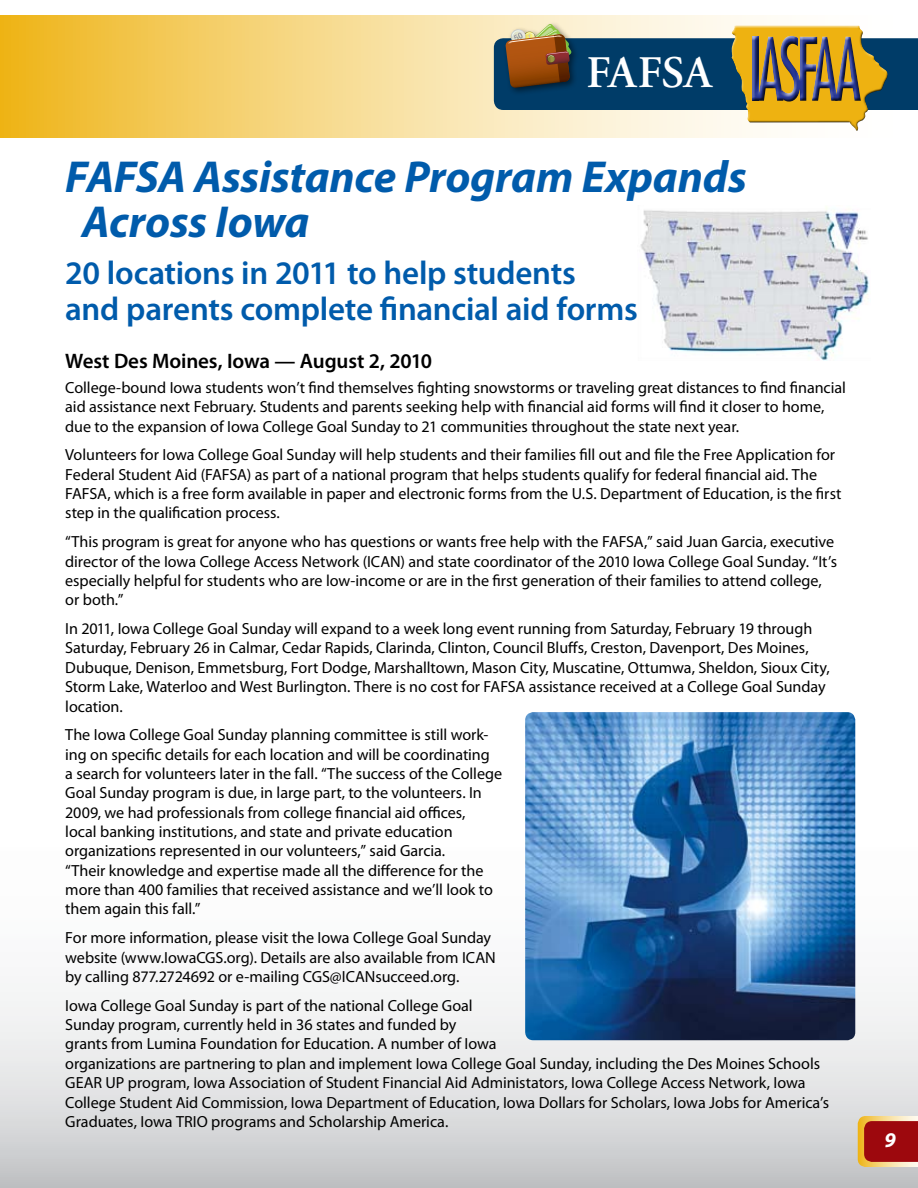
<style>
.page{position:relative;width:918px;height:1188px;background:#fff}
.page>*{position:absolute;margin:0;border:0;box-sizing:border-box;transform-origin:0 0}
.t1{font:condensed 84.9px "Futura";letter-spacing:-.08em;color:#283896;scale:.75 1}
.t2{font:italic 700 45px/45px "Myriad Pro";letter-spacing:-.005em;color:#005bab}
.t3{font:600 33px/36px "Myriad Pro";letter-spacing:-.01em;color:#005bab}
.t4{font:600 21px "Myriad Pro";letter-spacing:-.005em;color:#000}
.t5{font:italic 700 21px "Myriad Pro";color:#fff}
.t6{font:16.2px/19.4px "Myriad Pro";letter-spacing:-.005em;color:#000}
</style>
<div class="page">
<svg style="left:0;top:718px;width:918px;height:470px"></svg>
<svg style="left:858px;top:1116px;width:60px;height:51px;background:#b6422b"></svg>
<img style="left:640px;top:207px;width:229px;height:154px">
<svg style="left:0;top:16px;width:771px;height:121px;background:#f5d377"></svg>
<div style="left:502px;top:21px;width:77px;height:75px;background:#fbedca"></div>
<svg style="left:494px;top:24px;width:424px;height:107px;background:#898b6b"></svg>
<img style="left:525px;top:712px;width:330px;height:328px">
<h1 class="t1" style="left:586px;top:18px;width:368px"><sup>FAFSA</sup> IASFAA</h1>
<h2 class="t2" style="left:82px;top:153px;width:666px;text-indent:-17px">FAFSA Assistance Program Expands<br>Across Iowa</h2>
<h3 class="t3" style="left:65px;top:254px;width:574px">20 locations in 2011 to help students and parents complete financial aid forms</h3>
<p class="t4" style="left:65px;top:348px;width:368px">West Des Moines, Iowa — August 2, 2010</p>
<p class="t6" style="left:65px;top:378px;width:782px">College-bound Iowa students won’t find themselves fighting snowstorms or traveling great distances to find financial aid assistance next February. Students and parents seeking help with financial aid forms will find it closer to home, due to the expansion of Iowa College Goal Sunday to 21 communities throughout the state next year.</p>
<p class="t6" style="left:65px;top:445px;width:778px">Volunteers for Iowa College Goal Sunday will help students and their families fill out and file the Free Application for Federal Student Aid (FAFSA) as part of a national program that helps students qualify for federal financial aid. The FAFSA, which is a free form available in paper and electronic forms from the U.S. Department of Education, is the first step in the qualification process.</p>
<p class="t6" style="left:65px;top:532px;width:773px">“This program is great for anyone who has questions or wants free help with the FAFSA,” said Juan Garcia, executive director of the Iowa College Access Network (ICAN) and state coordinator of the 2010 Iowa College Goal Sunday. “It’s especially helpful for students who are low-income or are in the first generation of their families to attend college, or both.”</p>
<p class="t6" style="left:65px;top:619px;width:766px">In 2011, Iowa College Goal Sunday will expand to a week long event running from Saturday, February 19 through Saturday, February 26 in Calmar, Cedar Rapids, Clarinda, Clinton, Council Bluffs, Creston, Davenport, Des Moines, Dubuque, Denison, Emmetsburg, Fort Dodge, Marshalltown, Mason City, Muscatine, Ottumwa, Sheldon, Sioux City, Storm Lake, Waterloo and West Burlington. There is no cost for FAFSA assistance received at a College Goal Sunday location.</p>
<p class="t6" style="left:65px;top:725px;width:439px">The Iowa College Goal Sunday planning committee is still work&shy;ing on specific details for each location and will be coordinating<br>a search for volunteers later in the fall. “The success of the College Goal Sunday program is due, in large part, to the volunteers. In 2009, we had professionals from college financial aid offices,<br>local banking institutions, and state and private education organizations represented in our volunteers,” said Garcia.<br>“Their knowledge and expertise made all the difference for the more than 400 families that received assistance and we’ll look to them again this fall.”</p>
<p class="t6" style="left:65px;top:928px;width:432px">For more information, please visit the Iowa College Goal Sunday website (www.IowaCGS.org). Details are also available from ICAN by calling 877.2724692 or e-mailing CGS@ICANsucceed.org.</p>
<p class="t6" style="left:65px;top:995px;width:766px">Iowa College Goal Sunday is part of the national College Goal<br>Sunday program, currently held in 36 states and funded by<br>grants from Lumina Foundation for Education. A number of Iowa<br>organizations are partnering to plan and implement Iowa College Goal Sunday, including the Des Moines Schools GEAR UP program, Iowa Association of Student Financial Aid Administators, Iowa College Access Network, Iowa College Student Aid Commission, Iowa Department of Education, Iowa Dollars for Scholars, Iowa Jobs for America’s Graduates, Iowa TRIO programs and Scholarship America.</p>
<p class="t5" style="left:885px;top:1126px;width:13px">9</p>
</div>
